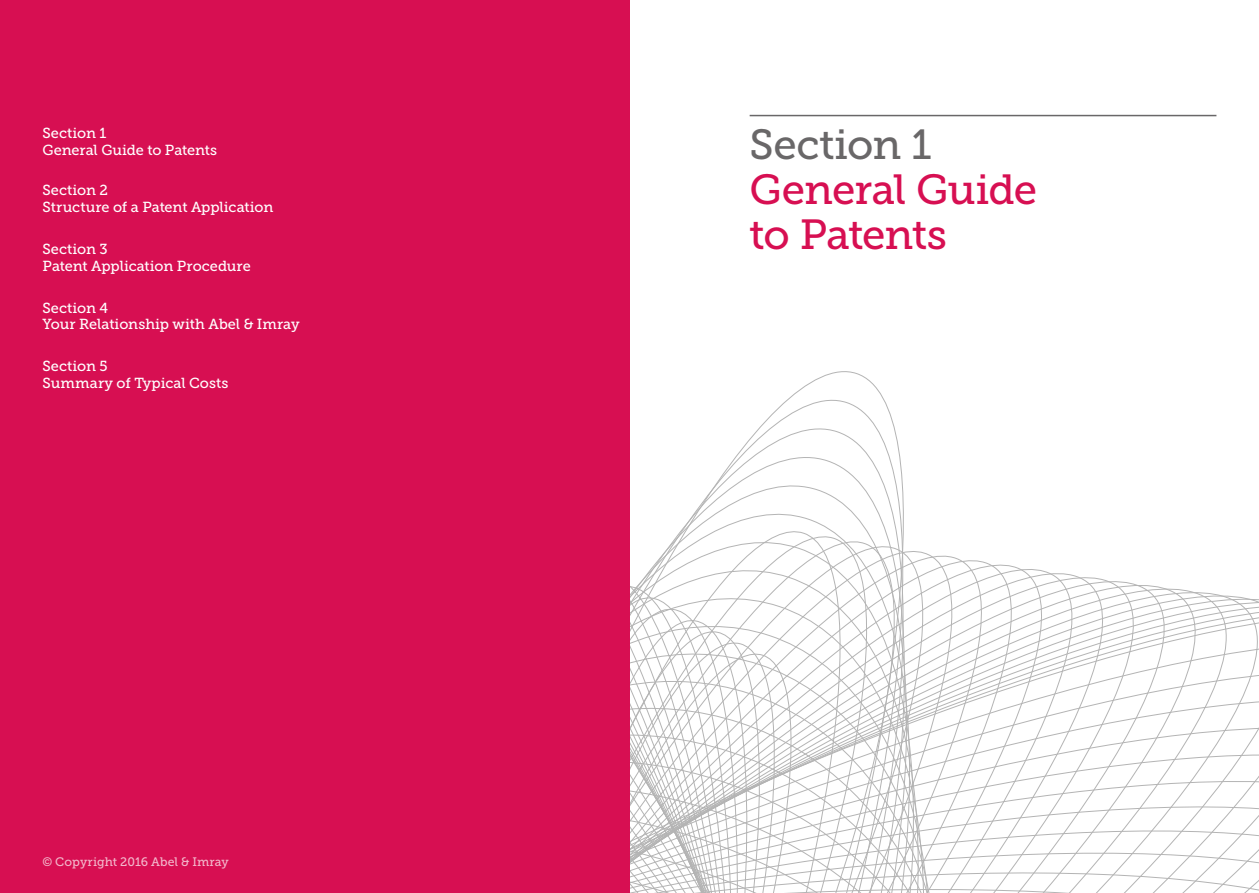
<style>
.page{position:relative;width:1259px;height:893px;background:#fff}
.page>*{position:absolute;margin:0;border:0;box-sizing:border-box;transform-origin:0 0}
.t1{font:42px/45px "Museo Slab 500";letter-spacing:-.02em;color:#d70f52}
.t2{font:42px "Museo Slab 500";letter-spacing:-.01em;color:#696768}
.t3{font:14.55px "Museo Slab 500";color:#fff}
.t4{font:12.3px "Museo Slab 500";letter-spacing:.005em;color:#f3b7cb}
</style>
<div class="page">
<svg style="left:966px;top:560px;width:293px;height:333px"></svg>
<svg style="left:1018px;top:773px;width:8px;height:120px"></svg>
<svg style="left:1003px;top:720px;width:8px;height:173px"></svg>
<svg style="left:981px;top:640px;width:8px;height:253px"></svg>
<svg style="left:966px;top:586px;width:8px;height:307px"></svg>
<svg style="left:959px;top:559px;width:7px;height:332px"></svg>
<svg style="left:944px;top:555px;width:8px;height:338px"></svg>
<svg style="left:629px;top:345px;width:313px;height:548px"></svg>
<div style="left:0;top:0;width:629px;height:893px;background:#d70f52"></div>
<hr style="left:749px;top:115px;width:467px;height:1px;background:#696768">
<p class="t3" style="left:43px;top:125px;width:66px">Section 1</p>
<p class="t3" style="left:43px;top:142px;width:176px">General Guide to Patents</p>
<p class="t3" style="left:43px;top:182px;width:67px">Section 2</p>
<p class="t3" style="left:43px;top:199px;width:232px">Structure of a Patent Application</p>
<p class="t3" style="left:43px;top:241px;width:67px">Section 3</p>
<p class="t3" style="left:43px;top:258px;width:210px">Patent Application Procedure</p>
<p class="t3" style="left:43px;top:300px;width:67px">Section 4</p>
<p class="t3" style="left:43px;top:316px;width:258px">Your Relationship with Abel &amp; Imray</p>
<p class="t3" style="left:43px;top:358px;width:67px">Section 5</p>
<p class="t3" style="left:43px;top:375px;width:187px">Summary of Typical Costs</p>
<p class="t4" style="left:43px;top:854px;width:188px">© Copyright 2016 Abel &amp; Imray</p>
<p class="t2" style="left:749px;top:121px;width:183px">Section 1</p>
<p class="t1" style="left:749px;top:167px;width:289px">General Guide to Patents</p>
</div>
